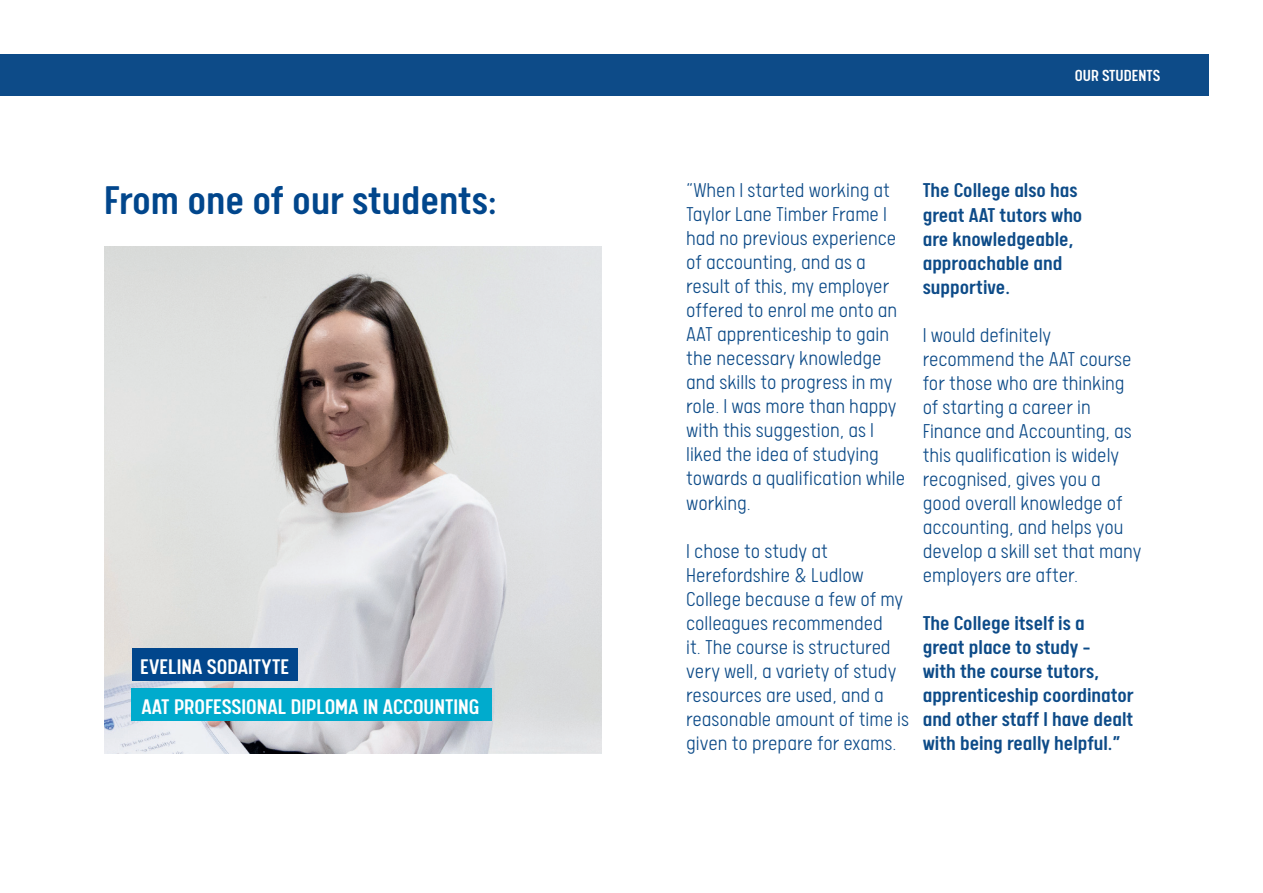
<style>
.page{position:relative;width:1263px;height:893px;background:#fff}
.page>*{position:absolute;margin:0;border:0;box-sizing:border-box;transform-origin:0 0}
.t1{font:500 45px "Calps";color:#01468c}
.t2{font:500 23.85px/40px "Calps";color:#fff}
.t3{font:300 22.5px/24px "Calps";color:#0d4b88}
.t4{font:500 22.5px/24px "Calps";color:#0d4b88}
.t5{font:500 18px "Calps";color:#fff}
</style>
<div class="page">
<img style="left:104px;top:247px;width:498px;height:507px">
<div style="left:132px;top:648px;width:166px;height:33px;background:#01468c"></div>
<div style="left:132px;top:689px;width:360px;height:32px;background:#00abcd"></div>
<div style="left:0;top:54px;width:1209px;height:41px;background:#0d4b88"></div>
<p class="t5" style="left:1075px;top:65px;width:87px">OUR STUDENTS</p>
<h1 class="t1" style="left:104px;top:174px;width:394px">From one of our students:</h1>
<p class="t4" style="left:923px;top:178px;width:161px">The College also has great AAT tutors who are knowledgeable, approachable and supportive.</p>
<p class="t3" style="left:923px;top:322px;width:220px">I would definitely recommend the AAT course for those who are thinking of starting a career in<br>Finance and Accounting, as this qualification is widely recognised, gives you a good overall knowledge of accounting, and helps you develop a skill set that many employers are after.</p>
<p class="t4" style="left:923px;top:610px;width:212px">The College itself is a<br>great place to study –<br>with the course tutors, apprenticeship coordinator and other staff I have dealt with being really helpful.”</p>
<p class="t3" style="left:686px;top:178px;width:220px">“When I started working at<br>Taylor Lane Timber Frame I had no previous experience of accounting, and as a result of this, my employer offered to enrol me onto an<br>AAT apprenticeship to gain the necessary knowledge and skills to progress in my role. I was more than happy with this suggestion, as I liked the idea of studying towards a qualification while working.</p>
<p class="t3" style="left:686px;top:538px;width:224px">I chose to study at<br>Herefordshire &amp; Ludlow<br>College because a few of my colleagues recommended<br>it. The course is structured very well, a variety of study resources are used, and a reasonable amount of time is given to prepare for exams.</p>
<p class="t2" style="left:140px;top:645px;width:341px">EVELINA SODAITYTE<br>AAT PROFESSIONAL DIPLOMA IN ACCOUNTING</p>
</div>
